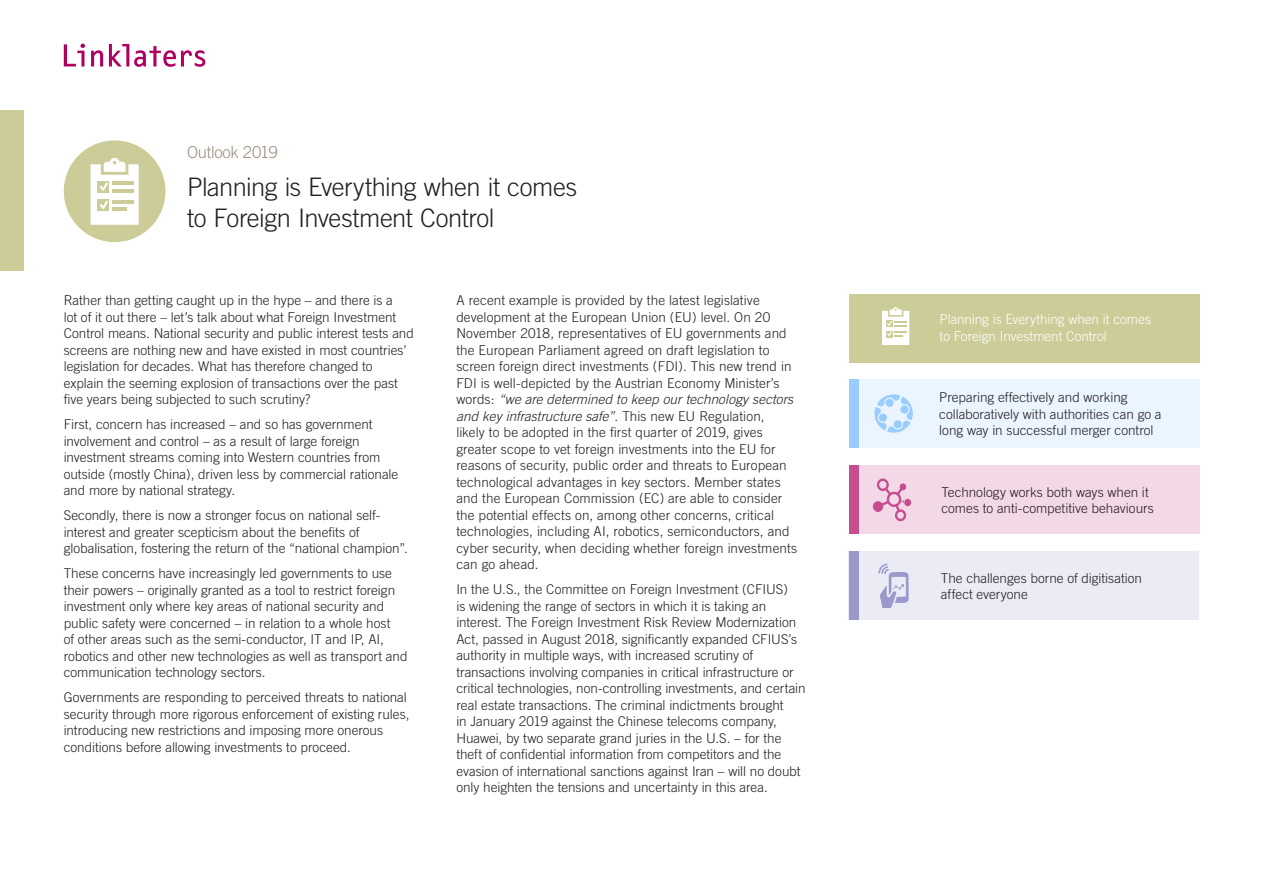
<style>
.page{position:relative;width:1263px;height:893px;background:#fff}
.page>*{position:absolute;margin:0;border:0;box-sizing:border-box;transform-origin:0 0}
.Section_title{font:300 25.5px/31.5px "Trade Gothic";letter-spacing:-.02em;color:#231f20}
.Cover_subtitle{font:300 16.5px "Trade Gothic";letter-spacing:-.02em;color:#9a8c7e}
.Bodycopy-9_11pt_UNAL{font:300 13.5px/16.5px "Trade Gothic";color:#231f20}
.Cover_Nav___Sections{font:300 13.5px/16.5px "Trade Gothic";color:#231f20}
.Cover_Nav___Sections-2{font:300 13.5px/16.5px "Trade Gothic";letter-spacing:-.005em;color:#fff}
.s1{font-style:italic}
</style>
<div class="page">
<svg style="left:64px;top:44px;width:21px;height:22px"></svg>
<svg style="left:91px;top:50px;width:12px;height:16px"></svg>
<svg style="left:109px;top:44px;width:96px;height:23px"></svg>
<div style="left:0;top:111px;width:24px;height:160px;background:#cc9"></div>
<div style="left:849px;top:294px;width:350px;height:68px;background:#cc9"></div>
<div style="left:64px;top:140px;width:101px;height:102px;background:#cc9;border-radius:50%"></div>
<svg style="left:91px;top:158px;width:48px;height:67px"></svg>
<hr style="left:112px;top:182px;width:21px;height:3px;background:#cc9">
<hr style="left:112px;top:189px;width:21px;height:3px;background:#cc9">
<hr style="left:112px;top:200px;width:21px;height:3px;background:#cc9">
<hr style="left:112px;top:208px;width:14px;height:3px;background:#cc9">
<svg style="left:882px;top:307px;width:28px;height:38px"></svg>
<div style="left:849px;top:379px;width:350px;height:69px;background:#ebf5ff"></div>
<div style="left:849px;top:379px;width:9px;height:69px;background:#9cf"></div>
<svg style="left:874px;top:394px;width:39px;height:39px"></svg>
<div style="left:879px;top:414px;width:8px;height:8px;background:#9cf;border-radius:50%"></div>
<div style="left:849px;top:552px;width:350px;height:68px;background:#ebebf5"></div>
<div style="left:849px;top:552px;width:9px;height:68px;background:#99c"></div>
<svg style="left:878px;top:563px;width:30px;height:45px"></svg>
<div style="left:849px;top:466px;width:350px;height:68px;background:#f3d9e7"></div>
<div style="left:849px;top:466px;width:10px;height:68px;background:#c74d8f"></div>
<svg style="left:873px;top:478px;width:33px;height:43px"></svg>
<div style="left:904px;top:499px;width:7px;height:7px;background:#c74d8f;border-radius:50%"></div>
<p class="Cover_subtitle" style="left:187px;top:142px;width:92px">Outlook 2019</p>
<p class="Section_title" style="left:187px;top:171px;width:391px">Planning is Everything when it comes to Foreign Investment Control</p>
<p class="Bodycopy-9_11pt_UNAL" style="left:64px;top:292px;width:352px">Rather than getting caught up in the hype – and there is a<br>lot of it out there – let’s talk about what Foreign Investment Control means. National security and public interest tests and screens are nothing new and have existed in most countries’ legislation for decades. What has therefore changed to explain the seeming explosion of transactions over the past five years being subjected to such scrutiny?</p>
<p class="Bodycopy-9_11pt_UNAL" style="left:64px;top:416px;width:336px">First, concern has increased – and so has government involvement and control – as a result of large foreign investment streams coming into Western countries from outside (mostly China), driven less by commercial rationale and more by national strategy.</p>
<p class="Bodycopy-9_11pt_UNAL" style="left:64px;top:507px;width:346px">Secondly, there is now a stronger focus on national self&shy;interest and greater scepticism about the benefits of globalisation, fostering the return of the “national champion”.</p>
<p class="Bodycopy-9_11pt_UNAL" style="left:64px;top:565px;width:345px">These concerns have increasingly led governments to use their powers – originally granted as a tool to restrict foreign investment only where key areas of national security and public safety were concerned – in relation to a whole host<br>of other areas such as the semi-conductor, IT and IP, AI, robotics and other new technologies as well as transport and communication technology sectors.</p>
<p class="Bodycopy-9_11pt_UNAL" style="left:64px;top:689px;width:347px">Governments are responding to perceived threats to national security through more rigorous enforcement of existing rules, introducing new restrictions and imposing more onerous conditions before allowing investments to proceed.</p>
<p class="Bodycopy-9_11pt_UNAL" style="left:456px;top:292px;width:342px">A recent example is provided by the latest legislative development at the European Union (EU) level. On 20<br>November 2018, representatives of EU governments and the European Parliament agreed on draft legislation to screen foreign direct investments (FDI). This new trend in FDI is well-depicted by the Austrian Economy Minister’s words: <span class="s1">“we are determined to keep our technology sectors and key infrastructure safe”</span>. This new EU Regulation,<br>likely to be adopted in the first quarter of 2019, gives greater scope to vet foreign investments into the EU for reasons of security, public order and threats to European technological advantages in key sectors. Member states and the European Commission (EC) are able to consider the potential effects on, among other concerns, critical technologies, including AI, robotics, semiconductors, and cyber security, when deciding whether foreign investments can go ahead.</p>
<p class="Bodycopy-9_11pt_UNAL" style="left:456px;top:581px;width:351px">In the U.S., the Committee on Foreign Investment (CFIUS)<br>is widening the range of sectors in which it is taking an interest. The Foreign Investment Risk Review Modernization Act, passed in August 2018, significantly expanded CFIUS’s authority in multiple ways, with increased scrutiny of transactions involving companies in critical infrastructure or critical technologies, non-controlling investments, and certain real estate transactions. The criminal indictments brought<br>in January 2019 against the Chinese telecoms company, Huawei, by two separate grand juries in the U.S. – for the theft of confidential information from competitors and the evasion of international sanctions against Iran – will no doubt only heighten the tensions and uncertainty in this area.</p>
<p class="Cover_Nav___Sections-2" style="left:940px;top:311px;width:213px">Planning is Everything when it comes to Foreign Investment Control</p>
<p class="Cover_Nav___Sections" style="left:939px;top:389px;width:224px">Preparing effectively and working collaboratively with authorities can go a long way in successful merger control</p>
<p class="Cover_Nav___Sections" style="left:941px;top:484px;width:214px">Technology works both ways when it comes to anti-competitive behaviours</p>
<p class="Cover_Nav___Sections" style="left:941px;top:570px;width:203px">The challenges borne of digitisation affect everyone</p>
</div>
